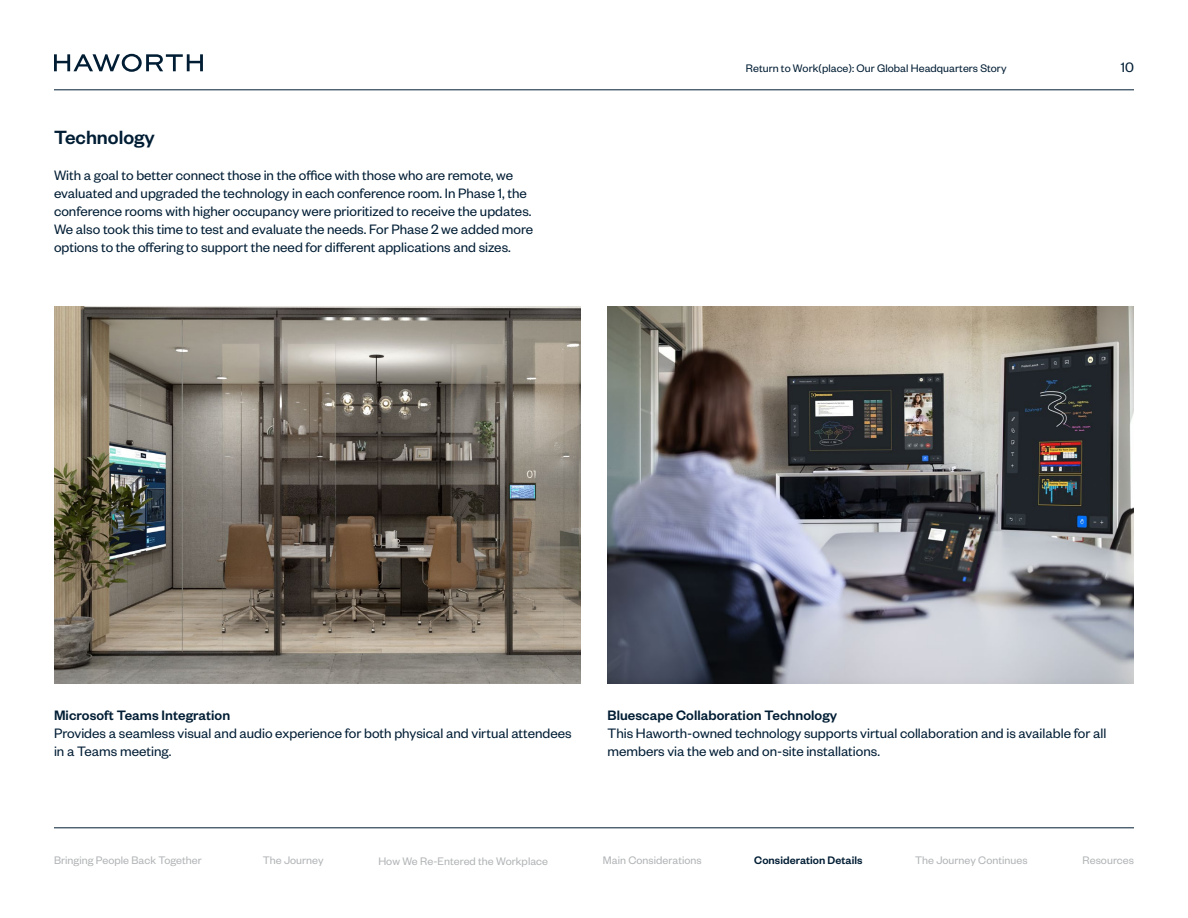
<style>
.page{position:relative;width:1188px;height:918px;background:#fff}
.page>*{position:absolute;margin:0;border:0;box-sizing:border-box;transform-origin:0 0}
.t1{font:500 21px "Founders Grotesk";color:#001d34}
.t2{font:15px/18px "Founders Grotesk";color:#001d34}
.t3{font:500 15px "Founders Grotesk";letter-spacing:.005em;color:#001d34}
.t4{font:12px "Founders Grotesk";letter-spacing:.005em;color:#b1b4b6}
.t5{font:12px "Founders Grotesk";letter-spacing:.005em;color:#001d34}
.t6{font:500 12px "Founders Grotesk";letter-spacing:.005em;color:#001d34}
</style>
<div class="page">
<svg style="left:54px;top:54px;width:149px;height:18px"></svg>
<hr style="left:54px;top:90px;width:1080px;height:1px;background:#001d34">
<hr style="left:54px;top:828px;width:1080px;height:1px;background:#001d34">
<img style="left:54px;top:306px;width:526px;height:378px">
<img style="left:608px;top:306px;width:526px;height:378px">
<h1 class="t1" style="left:54px;top:124px;width:102px">Technology</h1>
<p class="t2" style="left:54px;top:165px;width:481px">With a goal to better connect those in the office with those who are remote, we evaluated and upgraded the technology in each conference room. In Phase 1, the conference rooms with higher occupancy were prioritized to receive the updates.<br>We also took this time to test and evaluate the needs. For Phase 2 we added more options to the offering to support the need for different applications and sizes.</p>
<p class="t5" style="left:746px;top:61px;width:262px">Return to Work(place): Our Global Headquarters Story</p>
<p class="t2" style="left:1121px;top:57px;width:15px">10</p>
<p class="t3" style="left:54px;top:706px;width:178px">Microsoft Teams Integration</p>
<p class="t2" style="left:54px;top:723px;width:519px">Provides a seamless visual and audio experience for both physical and virtual attendees in a Teams meeting.</p>
<p class="t3" style="left:608px;top:706px;width:231px">Bluescape Collaboration Technology</p>
<p class="t2" style="left:608px;top:723px;width:500px">This Haworth-owned technology supports virtual collaboration and is available for all members via the web and on-site installations.</p>
<p class="t4" style="left:54px;top:853px;width:149px">Bringing People Back Together</p>
<p class="t4" style="left:263px;top:853px;width:62px">The Journey</p>
<p class="t4" style="left:378px;top:854px;width:171px">How We Re-Entered the Workplace</p>
<p class="t4" style="left:603px;top:853px;width:100px">Main Considerations</p>
<p class="t6" style="left:754px;top:853px;width:110px">Consideration Details</p>
<p class="t4" style="left:915px;top:853px;width:114px">The Journey Continues</p>
<p class="t4" style="left:1082px;top:853px;width:53px">Resources</p>
</div>
